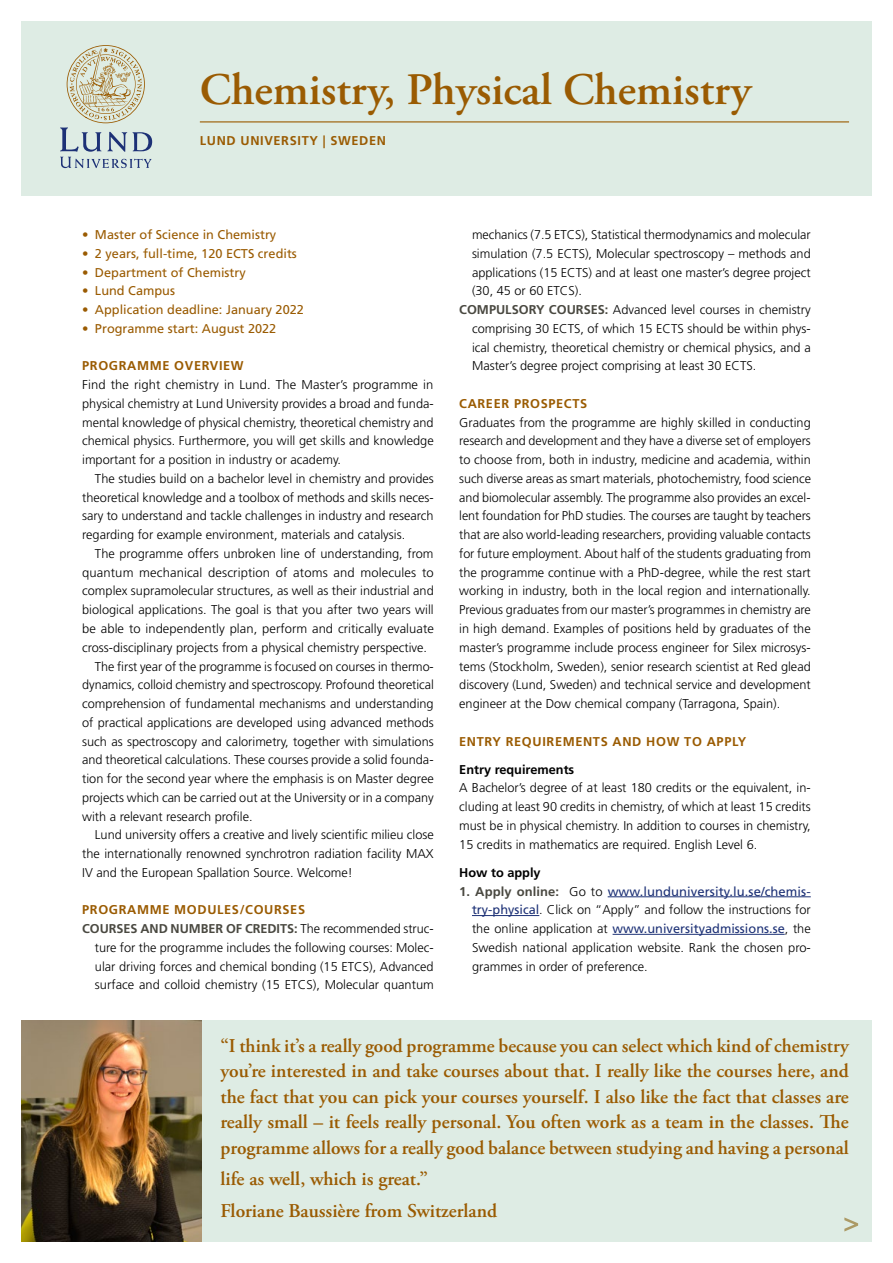
<style>
.page{position:relative;width:893px;height:1263px;background:#fff}
.page>*{position:absolute;margin:0;border:0;box-sizing:border-box;transform-origin:0 0}
.H1_Rubrik_30_p{font:600 45px "Adobe Garamond Pro";color:#9a5b02}
.Brons_Citat{font:600 19.5px/25.5px "Adobe Garamond Pro";color:#9a5b02;text-align:justify}
.Svart_Brödtext_utan{font:300 12.75px/18.8px "Frutiger LT Std";color:#000;text-align:justify}
.Svart_Brödtext_med_i{font:300 12.75px/18.8px "Frutiger LT Std";color:#000;text-align:justify}
.Brödtext_Bold_t_o_m{font:300 12.75px/18.8px "Frutiger LT Std";color:#000;text-align:justify}
.t1{font:12.75px "Frutiger LT Std";color:#9a5b02}
.H2_Brons_Underrubrik{font:700 12.75px "Frutiger LT Std";letter-spacing:.05em;color:#9a5b02}
.H3_Underrubrik{font:700 12.75px "Frutiger LT Std";color:#000}
.Underrad{font:700 12.75px "Frutiger LT Std";letter-spacing:.05em;color:#9a5b02}
.s1{font-weight:700;color:#4a4941}
.s2{font-weight:400;color:#1d3176}
</style>
<div class="page">
<div style="left:21px;top:21px;width:851px;height:175px;background:#deece4"></div>
<div style="left:21px;top:1020px;width:851px;height:222px;background:#deece4"></div>
<svg style="left:60px;top:45px;width:92px;height:123px"></svg>
<hr style="left:200px;top:121px;width:649px;height:1px;background:#9a5b02">
<hr style="left:608px;top:896px;width:203px;height:1px;background:#1d3176">
<hr style="left:472px;top:915px;width:67px;height:1px;background:#1d3176">
<hr style="left:613px;top:934px;width:172px;height:1px;background:#1d3176">
<img style="left:21px;top:1020px;width:180px;height:222px">
<h1 class="H1_Rubrik_30_p" style="left:200px;top:64px;width:552px">Chemistry, Physical Chemistry</h1>
<p class="Underrad" style="left:200px;top:133px;width:188px">LUND UNIVERSITY | SWEDEN</p>
<p class="t1" style="left:82px;top:227px;width:196px">• Master of Science in Chemistry</p>
<p class="t1" style="left:82px;top:246px;width:216px">• 2 years, full-time, 120 ECTS credits</p>
<p class="t1" style="left:82px;top:265px;width:165px">• Department of Chemistry</p>
<p class="t1" style="left:82px;top:283px;width:94px">• Lund Campus</p>
<p class="t1" style="left:82px;top:302px;width:223px">• Application deadline: January 2022</p>
<p class="t1" style="left:82px;top:321px;width:196px">• Programme start: August 2022</p>
<h2 class="H2_Brons_Underrubrik" style="left:82px;top:358px;width:163px">PROGRAMME OVERVIEW</h2>
<p class="Svart_Brödtext_utan" style="left:82px;top:376px;width:353px">Find the right chemistry in Lund. The Master’s programme in physical chemistry at Lund University provides a broad and funda&shy;mental knowledge of physical chemistry, theoretical chemistry and chemical physics. Furthermore, you will get skills and knowledge important for a position in industry or academy.</p>
<p class="Svart_Brödtext_med_i" style="left:82px;top:469px;width:353px;text-indent:13px">The studies build on a bachelor level in chemistry and provides theoretical knowledge and a toolbox of methods and skills neces&shy;sary to understand and tackle challenges in industry and research regarding for example environment, materials and catalysis.</p>
<p class="Svart_Brödtext_med_i" style="left:82px;top:544px;width:353px;text-indent:13px">The programme offers unbroken line of understanding, from quantum mechanical description of atoms and molecules to complex supramolecular structures, as well as their industrial and biological applications. The goal is that you after two years will be able to independently plan, perform and critically evaluate cross-disciplinary projects from a physical chemistry perspective.</p>
<p class="Svart_Brödtext_med_i" style="left:82px;top:657px;width:353px;text-indent:13px">The first year of the programme is focused on courses in thermo&shy;dynamics, colloid chemistry and spectroscopy. Profound theoretical comprehension of fundamental mechanisms and understanding of practical applications are developed using advanced methods such as spectroscopy and calorimetry, together with simulations and theoretical calculations. These courses provide a solid founda&shy;tion for the second year where the emphasis is on Master degree projects which can be carried out at the University or in a company with a relevant research profile.</p>
<p class="Svart_Brödtext_med_i" style="left:82px;top:826px;width:353px;text-indent:13px">Lund university offers a creative and lively scientific milieu close the internationally renowned synchrotron radiation facility MAX IV and the European Spallation Source. Welcome!</p>
<h2 class="H2_Brons_Underrubrik" style="left:82px;top:902px;width:224px">PROGRAMME MODULES/COURSES</h2>
<p class="Brödtext_Bold_t_o_m" style="left:95px;top:919px;width:340px;text-indent:-13px"><span class="s1">COURSES AND NUMBER OF CREDITS:</span> The recommended struc&shy;ture for the programme includes the following courses: Molec&shy;ular driving forces and chemical bonding (15 ETCS), Advanced surface and colloid chemistry (15 ETCS), Molecular quantum</p>
<p class="Brödtext_Bold_t_o_m" style="left:472px;top:226px;width:340px">mechanics (7.5 ETCS), Statistical thermodynamics and molecular simulation (7.5 ECTS), Molecular spectroscopy – methods and applications (15 ECTS) and at least one master’s degree project (30, 45 or 60 ETCS).</p>
<p class="Brödtext_Bold_t_o_m" style="left:472px;top:301px;width:340px;text-indent:-13px"><span class="s1">COMPULSORY COURSES:</span> Advanced level courses in chemistry comprising 30 ECTS, of which 15 ECTS should be within phys&shy;ical chemistry, theoretical chemistry or chemical physics, and a Master’s degree project comprising at least 30 ECTS.</p>
<h2 class="H2_Brons_Underrubrik" style="left:459px;top:396px;width:129px">CAREER PROSPECTS</h2>
<p class="Svart_Brödtext_utan" style="left:459px;top:413px;width:353px">Graduates from the programme are highly skilled in conducting research and development and they have a diverse set of employers to choose from, both in industry, medicine and academia, within such diverse areas as smart materials, photochemistry, food science and biomolecular assembly. The programme also provides an excel&shy;lent foundation for PhD studies. The courses are taught by teachers that are also world-leading researchers, providing valuable contacts for future employment. About half of the students graduating from the programme continue with a PhD-degree, while the rest start working in industry, both in the local region and internationally.<br>Previous graduates from our master’s programmes in chemistry are in high demand. Examples of positions held by graduates of the master’s programme include process engineer for Silex microsys&shy;tems (Stockholm, Sweden), senior research scientist at Red glead discovery (Lund, Sweden) and technical service and development engineer at the Dow chemical company (Tarragona, Spain).</p>
<h2 class="H2_Brons_Underrubrik" style="left:459px;top:733px;width:288px">ENTRY REQUIREMENTS AND HOW TO APPLY</h2>
<h3 class="H3_Underrubrik" style="left:459px;top:762px;width:117px">Entry requirements</h3>
<p class="Svart_Brödtext_utan" style="left:459px;top:779px;width:353px">A Bachelor’s degree of at least 180 credits or the equivalent, in&shy;cluding at least 90 credits in chemistry, of which at least 15 credits must be in physical chemistry. In addition to courses in chemistry, 15 credits in mathematics are required. English Level 6.</p>
<h3 class="H3_Underrubrik" style="left:459px;top:865px;width:83px">How to apply</h3>
<p class="Brödtext_Bold_t_o_m" style="left:472px;top:882px;width:340px;text-indent:-13px"><span class="s1">1. Apply online:</span> Go to <span class="s2">www.lunduniversity.lu.se/chemis&shy;try-physical</span>. Click on “Apply” and follow the instructions for the online application at <span class="s2">www.universityadmissions.se</span>, the Swedish national application website. Rank the chosen pro&shy;grammes in order of preference.</p>
<p class="Brons_Citat" style="left:220px;top:1033px;width:630px">“I think it’s a really good programme because you can select which kind of chemistry you’re interested in and take courses about that. I really like the courses here, and the fact that you can pick your courses yourself. I also like the fact that classes are really small – it feels really personal. You often work as a team in the classes. The programme allows for a really good balance between studying and having a personal</p>
<p class="Brons_Citat" style="left:220px;top:1166px;width:209px">life as well, which is great.”</p>
<p class="Brons_Citat" style="left:220px;top:1198px;width:278px">Floriane Baussière from Switzerland</p>
</div>
